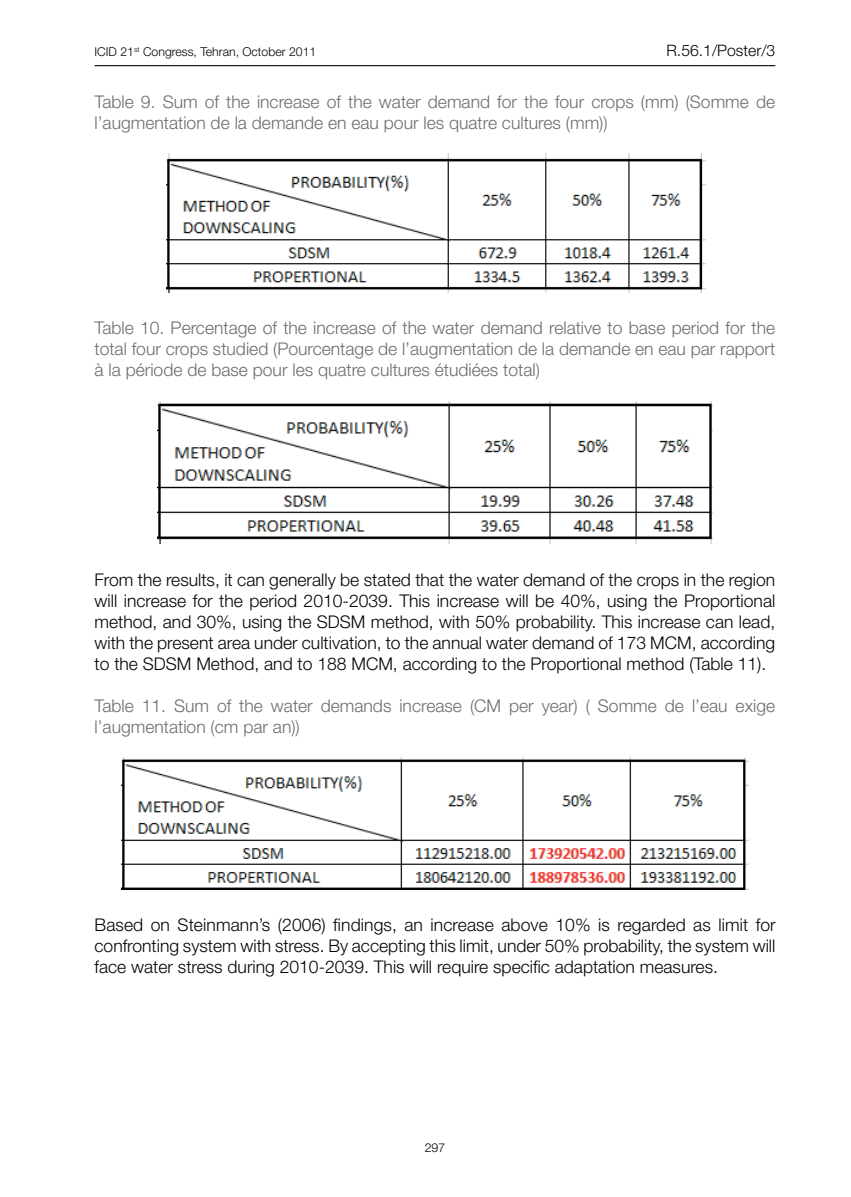
<style>
.page{position:relative;width:851px;height:1197px;background:#fff}
.page>*{position:absolute;margin:0;border:0;box-sizing:border-box;transform-origin:0 0}
.t1{font:300 17.5px/21px "Helvetica Neue";color:#040503;text-align:justify}
.t2{font:300 17.5px/21px "Helvetica Neue";color:#6c6d70}
.t3{font:300 15.75px "Helvetica Neue";color:#040503}
.t4{font:300 12.25px "Helvetica Neue";color:#040503}
</style>
<div class="page">
<hr style="left:94px;top:65px;width:681px;height:1px;background:#231f20">
<img style="left:166px;top:154px;width:540px;height:138px">
<img style="left:157px;top:401px;width:555px;height:143px">
<img style="left:121px;top:757px;width:627px;height:132px">
<p class="t4" style="left:95px;top:45px;width:223px">ICID 21<sup>st</sup> Congress, Tehran, October 2011</p>
<p class="t3" style="left:666px;top:41px;width:110px">R.56.1/Poster/3</p>
<p class="t2" style="left:94px;top:91px;width:682px">Table 9. Sum of the increase of the water demand for the four crops (mm) (Somme de l’augmentation de la demande en eau pour les quatre cultures (mm))</p>
<p class="t2" style="left:94px;top:317px;width:682px;text-align:justify">Table 10. Percentage of the increase of the water demand relative to base period for the total four crops studied (Pourcentage de l’augmentation de la demande en eau par rapport à la période de base pour les quatre cultures étudiées total)</p>
<p class="t1" style="left:94px;top:568px;width:682px">From the results, it can generally be stated that the water demand of the crops in the region will increase for the period 2010-2039. This increase will be 40%, using the Proportional method, and 30%, using the SDSM method, with 50% probability. This increase can lead, with the present area under cultivation, to the annual water demand of 173 MCM, according to the SDSM Method, and to 188 MCM, according to the Proportional method (Table 11).</p>
<p class="t2" style="left:94px;top:694px;width:682px">Table 11. Sum of the water demands increase (CM per year) ( Somme de l’eau exige l’augmentation (cm par an))</p>
<p class="t1" style="left:94px;top:914px;width:682px">Based on Steinmann’s (2006) findings, an increase above 10% is regarded as limit for confronting system with stress. By accepting this limit, under 50% probability, the system will face water stress during 2010-2039. This will require specific adaptation measures.</p>
<p class="t4" style="left:424px;top:1141px;width:22px">297</p>
</div>
